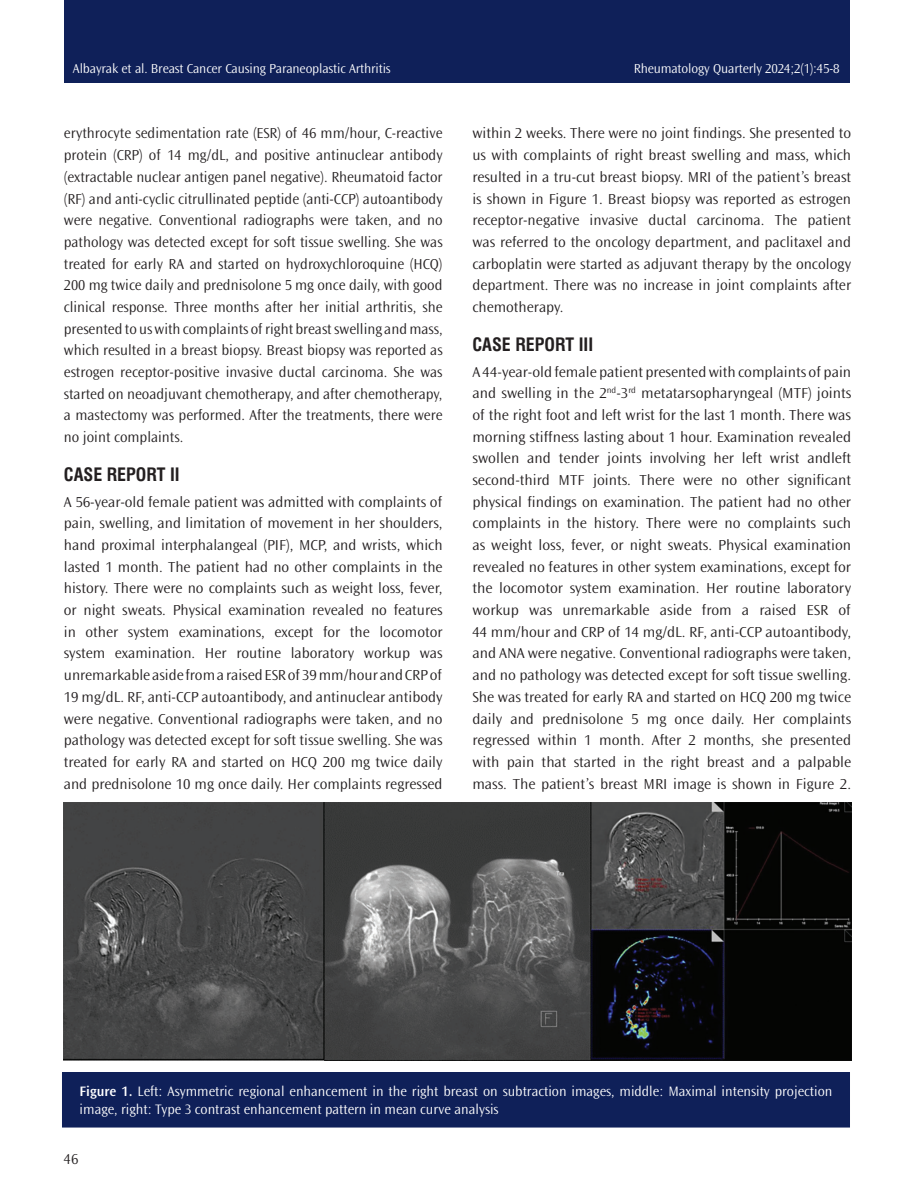
<style>
.page{position:relative;width:915px;height:1191px;background:#fff}
.page>*{position:absolute;margin:0;border:0;box-sizing:border-box;transform-origin:0 0}
.ANA_BASLIKLAR{font:18px "Swiss Condensed Bold Tr";color:#231f20}
.YAZI{font:300 15px/21.8px "Ocean Sans Std";color:#231f20;text-align:justify}
.YAZI-2{font:300 15px/21.8px "Ocean Sans Std";color:#231f20;text-align:justify;scale:1.04 1}
.RESİM-ALTI{font:300 14.25px/18px "Ocean Sans Std";color:#fff}
.t1{font:300 13.5px "Ocean Sans Std";letter-spacing:-.01em;color:#fff}
.s1{font-weight:600}
</style>
<div class="page">
<div style="left:64px;top:0;width:785px;height:83px;background:#0f2059"></div>
<div style="left:62px;top:1072px;width:787px;height:55px;background:#0f2059"></div>
<img style="left:64px;top:802px;width:786px;height:258px">
<p class="t1" style="left:73px;top:61px;width:319px">Albayrak et al. Breast Cancer Causing Paraneoplastic Arthritis</p>
<p class="t1" style="left:633px;top:61px;width:207px">Rheumatology Quarterly 2024;2(1):45-8</p>
<p class="YAZI" style="left:64px;top:123px;width:380px">erythrocyte sedimentation rate (ESR) of 46 mm/hour, C-reactive protein (CRP) of 14 mg/dL, and positive antinuclear antibody (extractable nuclear antigen panel negative). Rheumatoid factor (RF) and anti-cyclic citrullinated peptide (anti-CCP) autoantibody were negative. Conventional radiographs were taken, and no pathology was detected except for soft tissue swelling. She was treated for early RA and started on hydroxychloroquine (HCQ)<br>200 mg twice daily and prednisolone 5 mg once daily, with good clinical response. Three months after her initial arthritis, she presented to us with complaints of right breast swelling and mass, which resulted in a breast biopsy. Breast biopsy was reported as estrogen receptor-positive invasive ductal carcinoma. She was started on neoadjuvant chemotherapy, and after chemotherapy, a mastectomy was performed. After the treatments, there were no joint complaints.</p>
<p class="ANA_BASLIKLAR" style="left:64px;top:463px;width:117px">CASE REPORT II</p>
<p class="YAZI" style="left:64px;top:491px;width:380px">A 56-year-old female patient was admitted with complaints of pain, swelling, and limitation of movement in her shoulders, hand proximal interphalangeal (PIF), MCP, and wrists, which lasted 1 month. The patient had no other complaints in the history. There were no complaints such as weight loss, fever, or night sweats. Physical examination revealed no features in other system examinations, except for the locomotor system examination. Her routine laboratory workup was unremarkable aside from a raised ESR of 39 mm/hour and CRP of 19 mg/dL. RF, anti-CCP autoantibody, and antinuclear antibody were negative. Conventional radiographs were taken, and no pathology was detected except for soft tissue swelling. She was treated for early RA and started on HCQ 200 mg twice daily and prednisolone 10 mg once daily. Her complaints regressed</p>
<p class="YAZI" style="left:472px;top:123px;width:380px">within 2 weeks. There were no joint findings. She presented to us with complaints of right breast swelling and mass, which resulted in a tru-cut breast biopsy. MRI of the patient’s breast is shown in Figure 1. Breast biopsy was reported as estrogen receptor-negative invasive ductal carcinoma. The patient was referred to the oncology department, and paclitaxel and carboplatin were started as adjuvant therapy by the oncology department. There was no increase in joint complaints after chemotherapy.</p>
<p class="ANA_BASLIKLAR" style="left:472px;top:333px;width:122px">CASE REPORT III</p>
<p class="YAZI-2" style="left:472px;top:361px;width:365px">A 44-year-old female patient presented with complaints of pain and swelling in the 2<sup>nd</sup>-3<sup>rd</sup> metatarsopharyngeal (MTF) joints of the right foot and left wrist for the last 1 month. There was morning stiffness lasting about 1 hour. Examination revealed swollen and tender joints involving her left wrist andleft second-third MTF joints. There were no other significant physical findings on examination. The patient had no other complaints in the history. There were no complaints such as weight loss, fever, or night sweats. Physical examination revealed no features in other system examinations, except for the locomotor system examination. Her routine laboratory workup was unremarkable aside from a raised ESR of 44 mm/hour and CRP of 14 mg/dL. RF, anti-CCP autoantibody, and ANA were negative. Conventional radiographs were taken, and no pathology was detected except for soft tissue swelling.<br>She was treated for early RA and started on HCQ 200 mg twice daily and prednisolone 5 mg once daily. Her complaints regressed within 1 month. After 2 months, she presented with pain that started in the right breast and a palpable mass. The patient’s breast MRI image is shown in Figure 2.</p>
<p class="RESİM-ALTI" style="left:80px;top:1082px;width:754px"><span class="s1">Figure 1.</span> Left: Asymmetric regional enhancement in the right breast on subtraction images, middle: Maximal intensity projection image, right: Type 3 contrast enhancement pattern in mean curve analysis</p>
<p class="YAZI" style="left:64px;top:1148px;width:16px">46</p>
</div>
